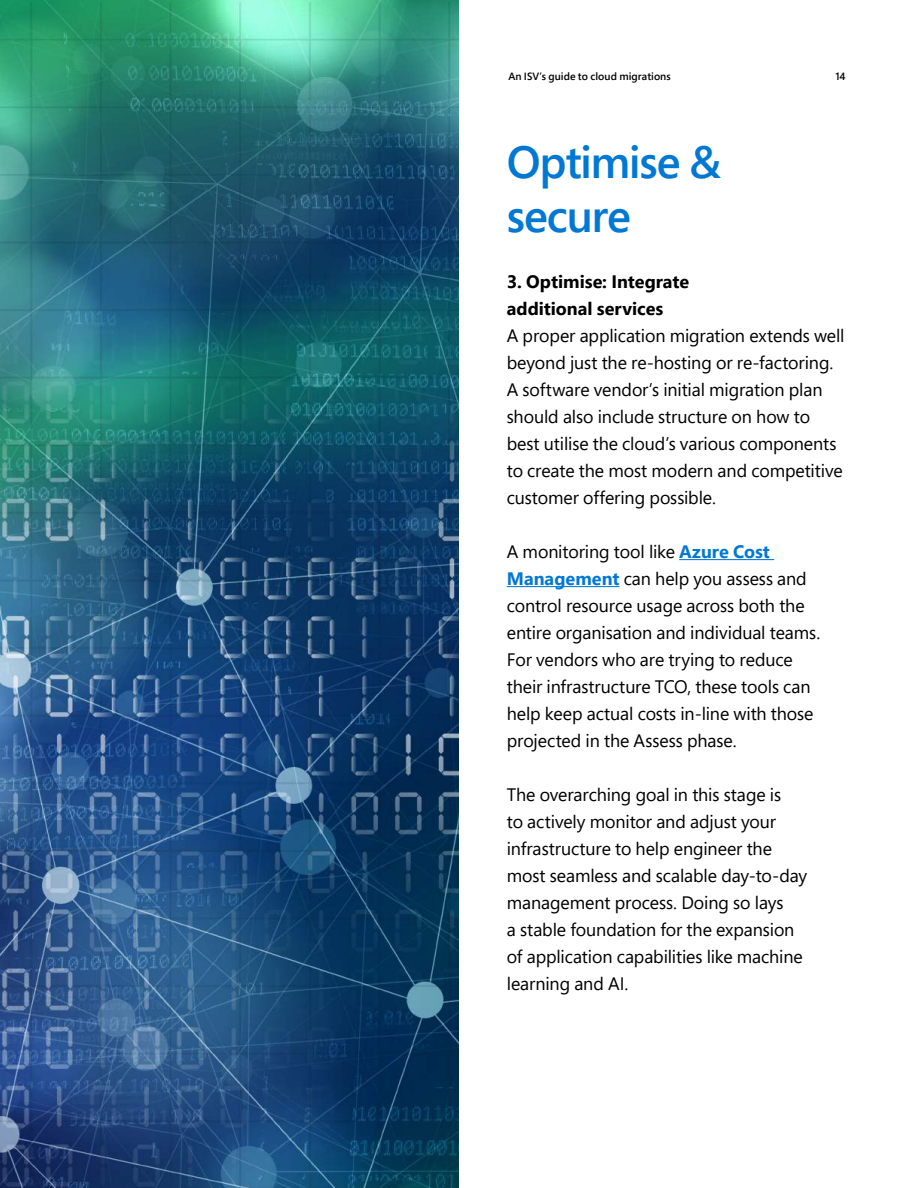
<style>
.page{position:relative;width:918px;height:1188px;background:#fff}
.page>*{position:absolute;margin:0;border:0;box-sizing:border-box;transform-origin:0 0}
.t1{font:600 45px/54px "Segoe Pro";letter-spacing:-.03em;color:#0078d4}
.t2{font:18px/27px "Segoe Pro";letter-spacing:-.005em;color:#000}
.t3{font:700 18px/27px "Segoe Pro";color:#000}
.t4{font:600 10.5px "Segoe Pro";letter-spacing:.005em;color:#000}
.s1{font-weight:700;color:#0078d4}
</style>
<div class="page">
<hr style="left:679px;top:559px;width:95px;height:1px;background:#0078d4">
<hr style="left:507px;top:586px;width:113px;height:1px;background:#0078d4">
<img style="left:0;top:0;width:459px;height:1188px">
<p class="t4" style="left:508px;top:69px;width:164px">An ISV’s guide to cloud migrations</p>
<h1 class="t1" style="left:507px;top:134px;width:216px">Optimise &amp; secure</h1>
<p class="t4" style="left:835px;top:69px;width:12px">14</p>
<p class="t3" style="left:507px;top:268px;width:184px">3. Optimise: Integrate additional services</p>
<p class="t2" style="left:507px;top:322px;width:339px">A proper application migration extends well beyond just the re-hosting or re-factoring.<br>A software vendor’s initial migration plan should also include structure on how to best utilise the cloud’s various components to create the most modern and competitive customer offering possible.</p>
<p class="t2" style="left:507px;top:538px;width:315px">A monitoring tool like <span class="s1">Azure Cost Management</span> can help you assess and control resource usage across both the entire organisation and individual teams.<br>For vendors who are trying to reduce their infrastructure TCO, these tools can help keep actual costs in-line with those projected in the Assess phase.</p>
<p class="t2" style="left:507px;top:781px;width:302px">The overarching goal in this stage is<br>to actively monitor and adjust your infrastructure to help engineer the most seamless and scalable day-to-day management process. Doing so lays<br>a stable foundation for the expansion of application capabilities like machine learning and AI.</p>
</div>
